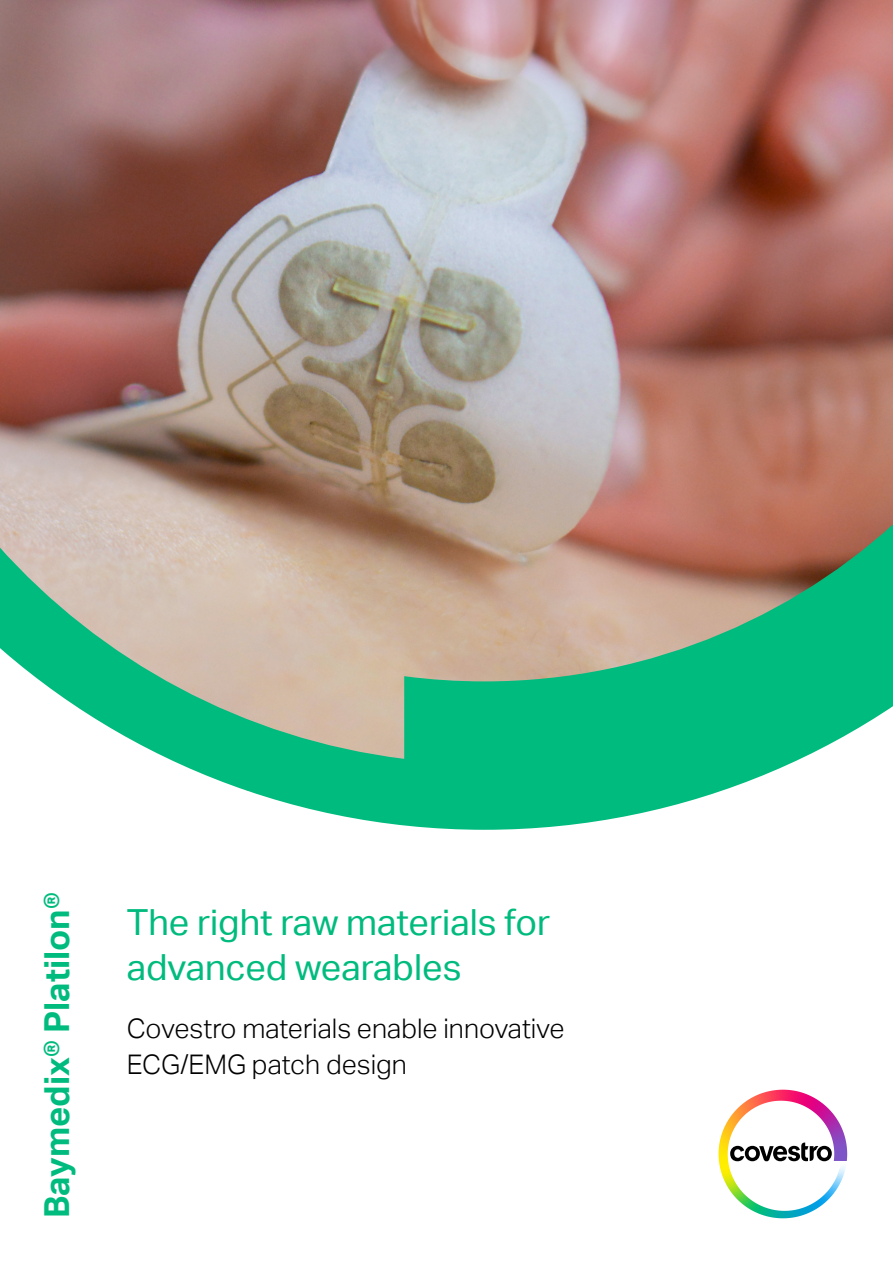
<style>
.page{position:relative;width:893px;height:1263px;background:#fff}
.page>*{position:absolute;margin:0;border:0;box-sizing:border-box;transform-origin:0 0}
.t1{font:36px/45px "Aktiv Grotesk";color:#00bb7e}
.t2{font:700 34.5px "Aktiv Grotesk";color:#00bb7e}
.t3{font:300 27px/36px "Aktiv Grotesk";color:#000}
</style>
<div class="page">
<svg style="left:730px;top:1142px;width:102px;height:19px"></svg>
<svg style="left:723px;top:1090px;width:59px;height:41px"></svg>
<img style="left:0;top:0;width:893px;height:341px">
<svg style="left:0;top:341px;width:893px;height:489px"></svg>
<p class="t2" style="left:37px;top:1218px;width:328px;rotate:-90deg">Baymedix® Platilon®</p>
<h1 class="t1" style="left:127px;top:900px;width:425px">The right raw materials for advanced wearables</h1>
<p class="t3" style="left:127px;top:1011px;width:439px">Covestro materials enable innovative<br>ECG/EMG patch design</p>
</div>
